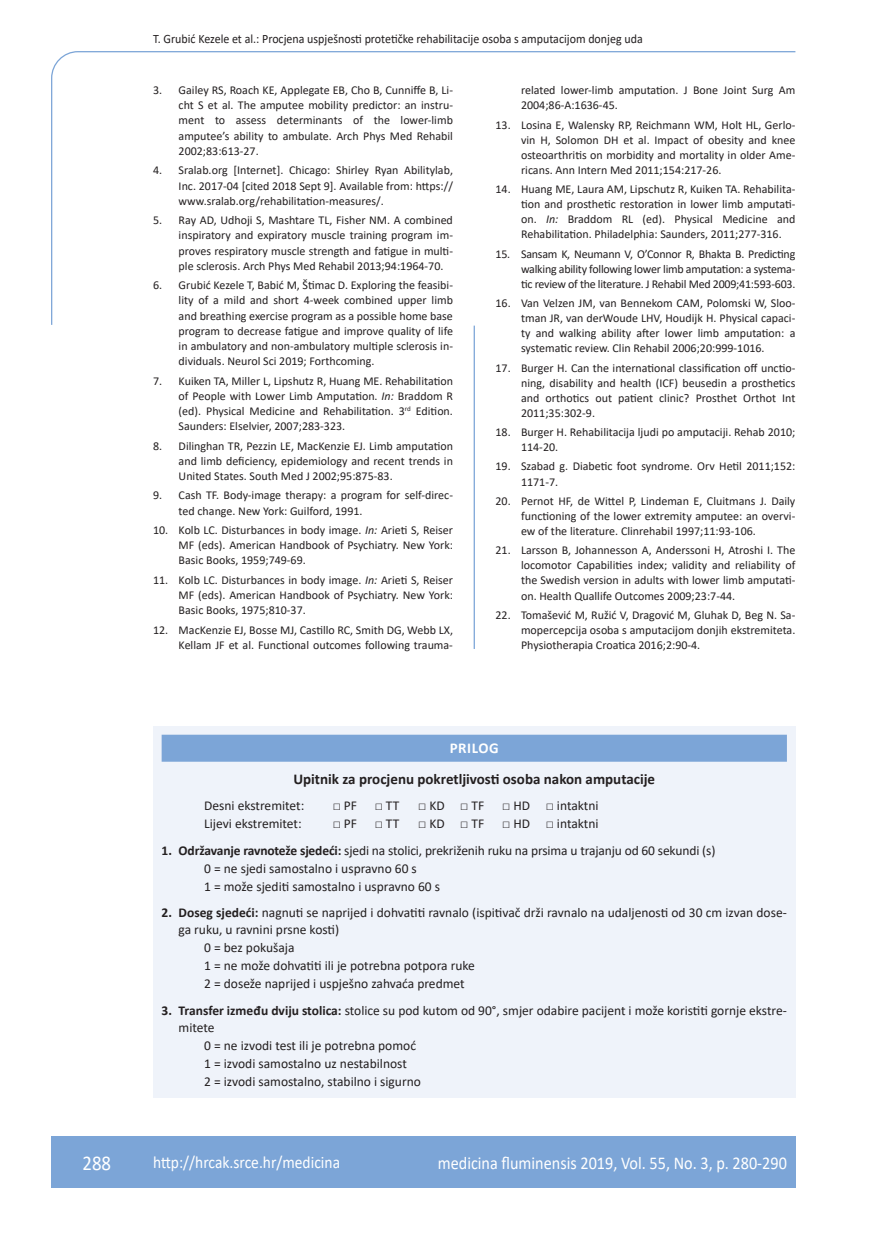
<style>
.page{position:relative;width:872px;height:1234px;background:#fff}
.page>*{position:absolute;margin:0;border:0;box-sizing:border-box;transform-origin:0 0}
.t1{font:21px "Calibri";color:#fff;scale:.9 1}
.t2{font:18px "Calibri";color:#fff;scale:.9 1}
.t3{font:17.25px "Calibri";color:#fff;scale:.9 1}
.osnovni_tekst{font:700 15px "Calibri";color:#231f20}
.naslov_ruler{font:700 15px "Calibri";letter-spacing:.04em;color:#fff}
.osnovni_tekst-2{font:13.5px/17.1px "Calibri";color:#231f20}
.glava{font:12.75px "Calibri";color:#231f20;scale:.94 1}
.literatura{font:12px/15.1px "Calibri";color:#231f20;text-align:justify}
.s1{font-style:italic}
.s2{font-weight:700}
</style>
<div class="page">
<svg style="left:51px;top:51px;width:745px;height:274px"></svg>
<hr style="left:473px;top:325px;width:2px;height:323px;background:#7ca5d7">
<div style="left:51px;top:1135px;width:744px;height:51px;background:#7ca5d7"></div>
<div style="left:153px;top:726px;width:642px;height:371px;background:#eff3fa"></div>
<div style="left:162px;top:734px;width:625px;height:27px;background:#7ca5d7"></div>
<p class="glava" style="left:153px;top:29px;width:522px">T. Grubić Kezele et al.: Procjena uspješnosti protetičke rehabilitacije osoba s amputacijom donjeg uda</p>
<p class="literatura" style="left:179px;top:82px;width:276px;text-indent:-26px">3. Gailey RS, Roach KE, Applegate EB, Cho B, Cunniffe B, Li&shy;cht S et al. The amputee mobility predictor: an instru&shy;ment to assess determinants of the lower-limb amputee’s ability to ambulate. Arch Phys Med Rehabil 2002;83:613-27.</p>
<p class="literatura" style="left:179px;top:162px;width:276px;text-indent:-26px">4. Sralab.org [Internet]. Chicago: Shirley Ryan Abilitylab, Inc. 2017-04 [cited 2018 Sept 9]. Available from: https:// www.sralab.org/rehabilitation-measures/.</p>
<p class="literatura" style="left:179px;top:212px;width:276px;text-indent:-26px">5. Ray AD, Udhoji S, Mashtare TL, Fisher NM. A combined inspiratory and expiratory muscle training program im&shy;proves respiratory muscle strength and fatigue in multi&shy;ple sclerosis. Arch Phys Med Rehabil 2013;94:1964-70.</p>
<p class="literatura" style="left:179px;top:277px;width:276px;text-indent:-26px">6. Grubić Kezele T, Babić M, Štimac D. Exploring the feasibi&shy;lity of a mild and short 4-week combined upper limb and breathing exercise program as a possible home base program to decrease fatigue and improve quality of life in ambulatory and non-ambulatory multiple sclerosis in&shy;dividuals. Neurol Sci 2019; Forthcoming.</p>
<p class="literatura" style="left:179px;top:372px;width:276px;text-indent:-26px">7. Kuiken TA, Miller L, Lipshutz R, Huang ME. Rehabilitation of People with Lower Limb Amputation. <span class="s1">In:</span> Braddom R (ed). Physical Medicine and Rehabilitation. 3<sup>rd</sup> Edition.<br>Saunders: Elselvier, 2007;283-323.</p>
<p class="literatura" style="left:179px;top:437px;width:276px;text-indent:-26px">8. Dilinghan TR, Pezzin LE, MacKenzie EJ. Limb amputation and limb deficiency, epidemiology and recent trends in United States. South Med J 2002;95:875-83.</p>
<p class="literatura" style="left:179px;top:487px;width:276px;text-indent:-26px">9. Cash TF. Body-image therapy: a program for self-direc&shy;ted change. New York: Guilford, 1991.</p>
<p class="literatura" style="left:179px;top:522px;width:276px;text-indent:-26px">10. Kolb LC. Disturbances in body image. <span class="s1">In:</span> Arieti S, Reiser MF (eds). American Handbook of Psychiatry. New York:<br>Basic Books, 1959;749-69.</p>
<p class="literatura" style="left:179px;top:572px;width:276px;text-indent:-26px">11. Kolb LC. Disturbances in body image. <span class="s1">In:</span> Arieti S, Reiser MF (eds). American Handbook of Psychiatry. New York:<br>Basic Books, 1975;810-37.</p>
<p class="literatura" style="left:153px;top:621px;width:301px;text-align:right">12. MacKenzie EJ, Bosse MJ, Castillo RC, Smith DG, Webb LX,<br>Kellam JF et al. Functional outcomes following trauma-</p>
<p class="literatura" style="left:521px;top:82px;width:276px">related lower-limb amputation. J Bone Joint Surg Am<br>2004;86-A:1636-45.</p>
<p class="literatura" style="left:521px;top:117px;width:276px;text-indent:-26px">13. Losina E, Walensky RP, Reichmann WM, Holt HL, Gerlo&shy;vin H, Solomon DH et al. Impact of obesity and knee osteoarthritis on morbidity and mortality in older Ame&shy;ricans. Ann Intern Med 2011;154:217-26.</p>
<p class="literatura" style="left:521px;top:181px;width:276px;text-indent:-26px">14. Huang ME, Laura AM, Lipschutz R, Kuiken TA. Rehabilita&shy;tion and prosthetic restoration in lower limb amputati&shy;on. <span class="s1">In:</span> Braddom RL (ed). Physical Medicine and Rehabilitation. Philadelphia: Saunders, 2011;277-316.</p>
<p class="literatura" style="left:521px;top:246px;width:276px;text-indent:-26px">15. Sansam K, Neumann V, O’Connor R, Bhakta B. Predicting walking ability following lower limb amputation: a systema&shy;tic review of the literature. J Rehabil Med 2009;41:593-603.</p>
<p class="literatura" style="left:521px;top:295px;width:276px;text-indent:-26px">16. Van Velzen JM, van Bennekom CAM, Polomski W, Sloo&shy;tman JR, van derWoude LHV, Houdijk H. Physical capaci&shy;ty and walking ability after lower limb amputation: a systematic review. Clin Rehabil 2006;20:999-1016.</p>
<p class="literatura" style="left:521px;top:359px;width:276px;text-indent:-26px">17. Burger H. Can the international classification off unctio&shy;ning, disability and health (ICF) beusedin a prosthetics and orthotics out patient clinic? Prosthet Orthot Int 2011;35:302-9.</p>
<p class="literatura" style="left:521px;top:424px;width:276px;text-indent:-26px">18. Burger H. Rehabilitacija ljudi po amputaciji. Rehab 2010;<br>114-20.</p>
<p class="literatura" style="left:521px;top:458px;width:276px;text-indent:-26px">19. Szabad g. Diabetic foot syndrome. Orv Hetil 2011;152:<br>1171-7.</p>
<p class="literatura" style="left:521px;top:493px;width:276px;text-indent:-26px">20. Pernot HF, de Wittel P, Lindeman E, Cluitmans J. Daily functioning of the lower extremity amputee: an overvi&shy;ew of the literature. Clinrehabil 1997;11:93-106.</p>
<p class="literatura" style="left:521px;top:542px;width:276px;text-indent:-26px">21. Larsson B, Johannesson A, Anderssoni H, Atroshi I. The locomotor Capabilities index; validity and reliability of the Swedish version in adults with lower limb amputati&shy;on. Health Quallife Outcomes 2009;23:7-44.</p>
<p class="literatura" style="left:521px;top:607px;width:276px;text-indent:-26px">22. Tomašević M, Ružić V, Dragović M, Gluhak D, Beg N. Sa&shy;mopercepcija osoba s amputacijom donjih ekstremiteta.<br>Physiotherapia Croatica 2016;2:90-4.</p>
<p class="naslov_ruler" style="left:450px;top:737px;width:51px">PRILOG</p>
<p class="osnovni_tekst" style="left:293px;top:768px;width:363px">Upitnik za procjenu pokretljivosti osoba nakon amputacije</p>
<p class="osnovni_tekst-2" style="left:204px;top:796px;width:102px">Desni ekstremitet:</p>
<p class="osnovni_tekst-2" style="left:333px;top:796px;width:26px">□ PF</p>
<p class="osnovni_tekst-2" style="left:375px;top:796px;width:26px">□ TT</p>
<p class="osnovni_tekst-2" style="left:418px;top:796px;width:67px">□ KD □ TF</p>
<p class="osnovni_tekst-2" style="left:502px;top:796px;width:98px">□ HD □ intaktni</p>
<p class="osnovni_tekst-2" style="left:204px;top:814px;width:99px">Lijevi ekstremitet:</p>
<p class="osnovni_tekst-2" style="left:333px;top:814px;width:26px">□ PF</p>
<p class="osnovni_tekst-2" style="left:375px;top:814px;width:26px">□ TT</p>
<p class="osnovni_tekst-2" style="left:418px;top:814px;width:67px">□ KD □ TF</p>
<p class="osnovni_tekst-2" style="left:502px;top:814px;width:98px">□ HD □ intaktni</p>
<p class="osnovni_tekst-2" style="left:162px;top:841px;width:555px"><span class="s2">1. Održavanje ravnoteže sjedeći:</span> sjedi na stolici, prekriženih ruku na prsima u trajanju od 60 sekundi (s)</p>
<p class="osnovni_tekst-2" style="left:204px;top:859px;width:214px">0 = ne sjedi samostalno i uspravno 60 s</p>
<p class="osnovni_tekst-2" style="left:204px;top:877px;width:237px">1 = može sjediti samostalno i uspravno 60 s</p>
<p class="osnovni_tekst-2" style="left:179px;top:903px;width:610px;text-indent:-17px"><span class="s2">2. Doseg sjedeći:</span> nagnuti se naprijed i dohvatiti ravnalo (ispitivač drži ravnalo na udaljenosti od 30 cm izvan dose&shy;ga ruku, u ravnini prsne kosti)</p>
<p class="osnovni_tekst-2" style="left:204px;top:938px;width:92px">0 = bez pokušaja</p>
<p class="osnovni_tekst-2" style="left:204px;top:956px;width:272px">1 = ne može dohvatiti ili je potrebna potpora ruke</p>
<p class="osnovni_tekst-2" style="left:204px;top:974px;width:262px">2 = doseže naprijed i uspješno zahvaća predmet</p>
<p class="osnovni_tekst-2" style="left:179px;top:1001px;width:610px;text-indent:-17px"><span class="s2">3. Transfer između dviju stolica:</span> stolice su pod kutom od 90°, smjer odabire pacijent i može koristiti gornje ekstre&shy;mitete</p>
<p class="osnovni_tekst-2" style="left:204px;top:1036px;width:213px">0 = ne izvodi test ili je potrebna pomoć</p>
<p class="osnovni_tekst-2" style="left:204px;top:1054px;width:204px">1 = izvodi samostalno uz nestabilnost</p>
<p class="osnovni_tekst-2" style="left:204px;top:1072px;width:218px">2 = izvodi samostalno, stabilno i sigurno</p>
<p class="t1" style="left:82px;top:1147px;width:33px">288</p>
<p class="t3" style="left:153px;top:1149px;width:209px">http://hrcak.srce.hr/medicina</p>
<p class="t2" style="left:438px;top:1149px;width:389px">medicina fluminensis 2019, Vol. 55, No. 3, p. 280-290</p>
</div>
